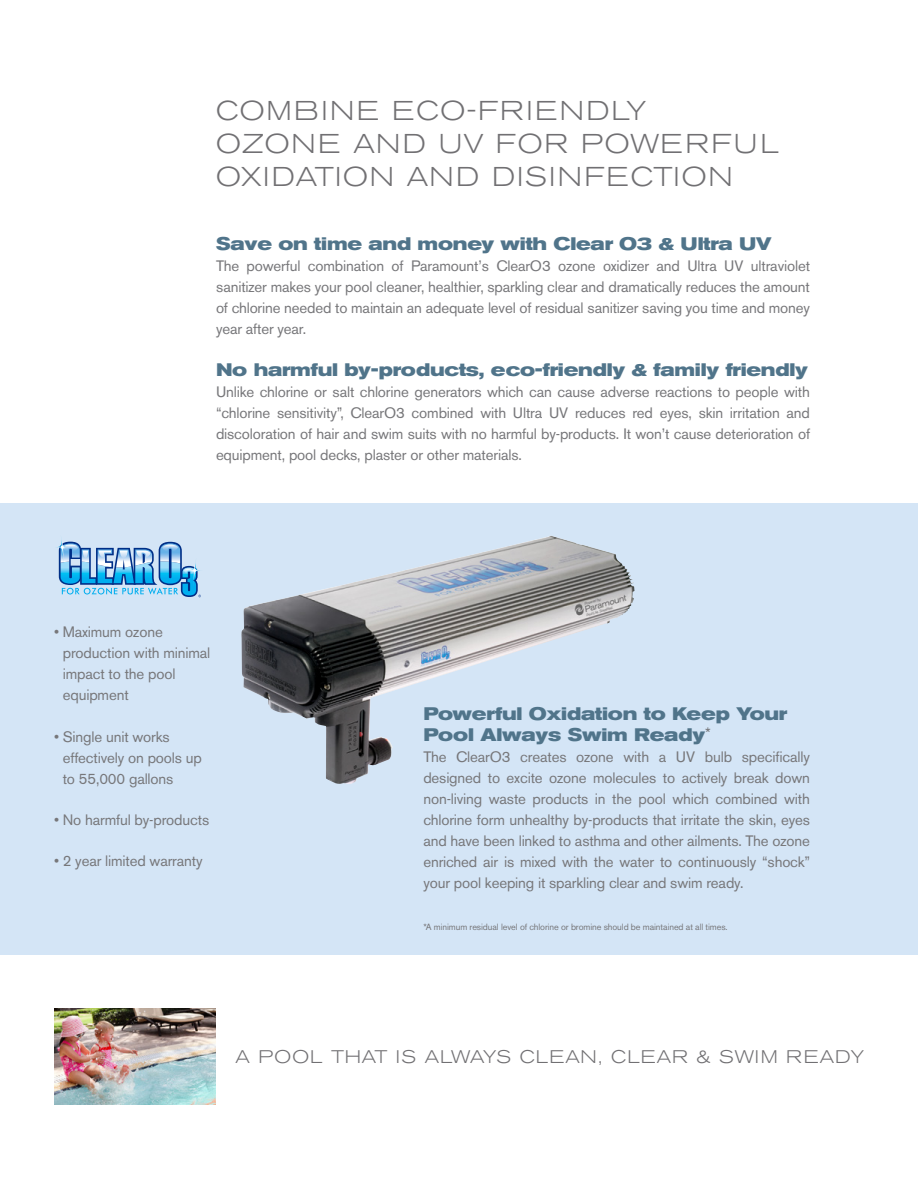
<style>
.page{position:relative;width:918px;height:1188px;background:#fff}
.page>*{position:absolute;margin:0;border:0;box-sizing:border-box;transform-origin:0 0}
.t1{font:300 expanded 27px/33px "Akzidenz Grotesk BE";letter-spacing:.07em;color:#717073}
.t2{font:300 expanded 18.15px "Akzidenz Grotesk BE";letter-spacing:.05em;color:#717073}
.t3{font:700 expanded 18px/21px "Akzidenz Grotesk BE";letter-spacing:-.01em;color:#50748a}
.t4{font:15px/21px "Akzidenz Grotesk BE";letter-spacing:-.01em;color:#77777a;text-align:justify}
.t5{font:9px "Akzidenz Grotesk BE";letter-spacing:-.01em;color:#77777a}
</style>
<div class="page">
<div style="left:0;top:503px;width:918px;height:451px;background:#d4e5f6"></div>
<img style="left:241px;top:536px;width:394px;height:248px">
<svg style="left:56px;top:539px;width:145px;height:58px"></svg>
<img style="left:54px;top:1008px;width:162px;height:96px">
<h1 class="t1" style="left:216px;top:95px;width:564px">COMBINE ECO-FRIENDLY<br>OZONE AND UV FOR POWERFUL<br>OXIDATION AND DISINFECTION</h1>
<p class="t3" style="left:216px;top:234px;width:557px">Save on time and money with Clear O3 &amp; Ultra UV</p>
<p class="t4" style="left:216px;top:256px;width:596px">The powerful combination of Paramount’s ClearO3 ozone oxidizer and Ultra UV ultraviolet sanitizer makes your pool cleaner, healthier, sparkling clear and dramatically reduces the amount of chlorine needed to maintain an adequate level of residual sanitizer saving you time and money year after year.</p>
<p class="t3" style="left:216px;top:359px;width:594px">No harmful by-products, eco-friendly &amp; family friendly</p>
<p class="t4" style="left:216px;top:381px;width:596px">Unlike chlorine or salt chlorine generators which can cause adverse reactions to people with “chlorine sensitivity”, ClearO3 combined with Ultra UV reduces red eyes, skin irritation and discoloration of hair and swim suits with no harmful by-products. It won’t cause deterioration of equipment, pool decks, plaster or other materials.</p>
<p class="t4" style="left:63px;top:622px;width:149px;text-align:left;text-indent:-9px">• Maximum ozone production with minimal impact to the pool equipment</p>
<p class="t4" style="left:63px;top:726px;width:141px;text-align:left;text-indent:-9px">• Single unit works effectively on pools up to 55,000 gallons</p>
<p class="t4" style="left:54px;top:809px;width:157px">• No harmful by-products</p>
<p class="t4" style="left:54px;top:850px;width:150px">• 2 year limited warranty</p>
<p class="t3" style="left:423px;top:703px;width:365px">Powerful Oxidation to Keep Your<br>Pool Always Swim Ready<sup>*</sup></p>
<p class="t4" style="left:423px;top:746px;width:388px">The ClearO3 creates ozone with a UV bulb specifically designed to excite ozone molecules to actively break down non-living waste products in the pool which combined with chlorine form unhealthy by-products that irritate the skin, eyes and have been linked to asthma and other ailments. The ozone enriched air is mixed with the water to continuously “shock” your pool keeping it sparkling clear and swim ready.</p>
<p class="t5" style="left:423px;top:921px;width:306px">*A minimum residual level of chlorine or bromine should be maintained at all times.</p>
<p class="t2" style="left:235px;top:1046px;width:630px">A POOL THAT IS ALWAYS CLEAN, CLEAR &amp; SWIM READY</p>
</div>
